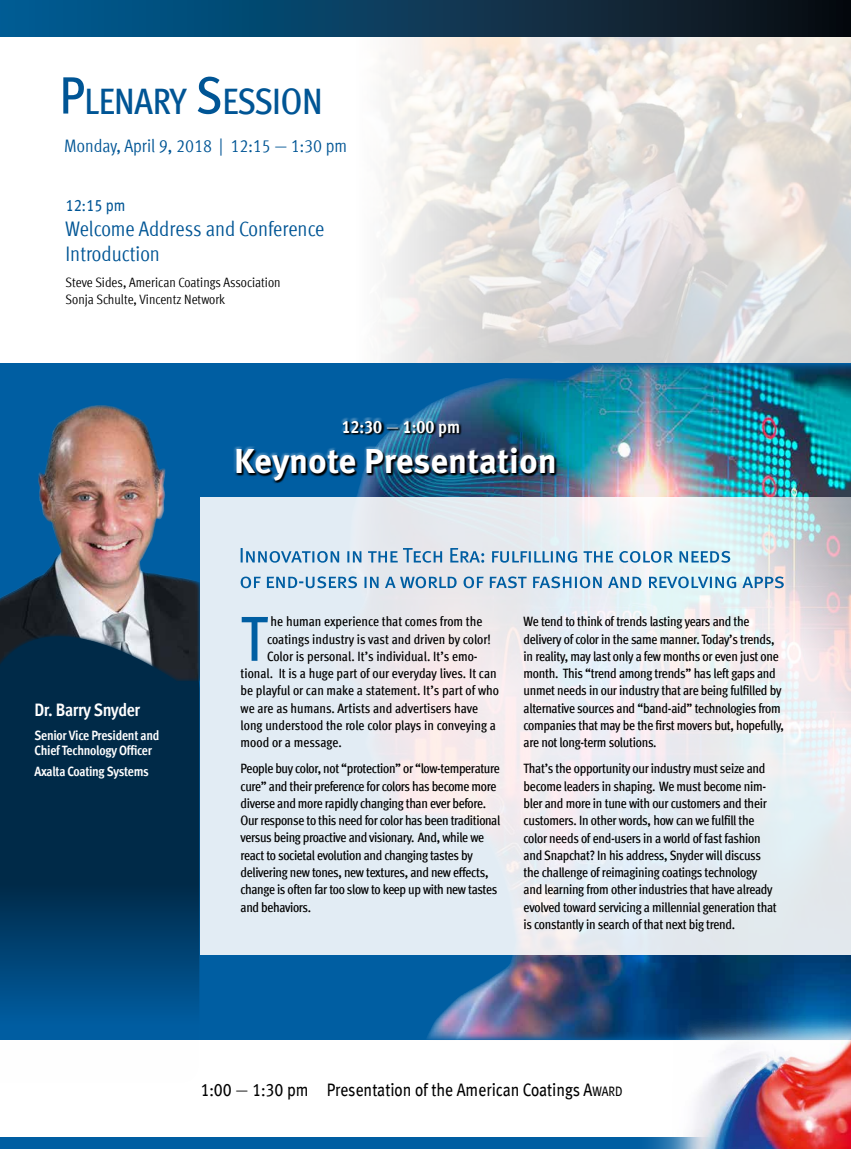
<style>
.page{position:relative;width:851px;height:1149px;background:#fff}
.page>*{position:absolute;margin:0;border:0;box-sizing:border-box;transform-origin:0 0}
.t1{font:500 condensed 63.6px "Meta Offc";color:#005ea2}
.t2{font:500 condensed 36.75px "Meta Offc";letter-spacing:-.01em;color:#005595}
.t3{font:700 34.5px "Meta Hebrew";color:#fff}
.t4{font:condensed 21px/25.2px "Meta Offc";color:#005595}
.t5{font:condensed 18px "Meta Offc";color:#000}
.t6{font:condensed 18px "Meta Offc";color:#005595}
.t7{font:700 condensed 18px "Meta Offc";letter-spacing:-.02em;color:#fff}
.t8{font:condensed 16.5px "Meta Offc";color:#005595}
.t9{font:500 condensed 13.5px/17.2px "Meta Offc";letter-spacing:-.025em;color:#000}
.t10{font:500 condensed 13.5px "Meta Offc";color:#000}
.t11{font:500 condensed 13.5px "Meta Offc";letter-spacing:-.005em;color:#000}
.t12{font:condensed 13.5px/17.2px "Meta Offc";color:#000}
.t13{font:700 condensed 13.5px/15px "Meta Offc";letter-spacing:-.02em;color:#fff}
.s1{font-size:52.5px}
.s2{font-weight:400}
.s3{font-style:inherit}
.s4{font-size:13.65px}
</style>
<div class="page">
<img style="left:284px;top:36px;width:566px;height:327px">
<img style="left:0;top:363px;width:850px;height:676px">
<img style="left:403px;top:364px;width:193px;height:58px">
<img style="left:679px;top:1009px;width:171px;height:4px">
<img style="left:668px;top:1013px;width:182px;height:124px">
<div style="left:0;top:0;width:850px;height:36px;background:linear-gradient(to right,#006199,#130f12)"></div>
<svg style="left:0;top:1137px;width:850px;height:11px;background:#1f5c99"></svg>
<svg style="left:0;top:619px;width:199px;height:421px;background:#06375b"></svg>
<svg style="left:200px;top:497px;width:650px;height:457px;background:#e7ebf0"></svg>
<svg style="left:240px;top:548px;width:490px;height:14px;background:#a4c4da"></svg>
<svg style="left:240px;top:576px;width:543px;height:12px;background:#95bad5"></svg>
<img style="left:58px;top:404px;width:43px;height:19px">
<div style="left:233px;top:417px;width:323px;height:64px;background:#fff;opacity:.34"></div>
<div style="left:233px;top:419px;width:324px;height:65px;background:#000;opacity:.75"></div>
<h2 class="t2" style="left:59px;top:80px;width:265px"><span class="s1">P</span>LENARY <span class="s1">S</span>ESSION</h2>
<h3 class="t6" style="left:64px;top:136px;width:284px">Monday, April 9, 2018 | 12:15 — 1:30 pm</h3>
<p class="t8" style="left:65px;top:195px;width:62px">12:15 pm</p>
<h3 class="t4" style="left:65px;top:216px;width:260px">Welcome Address and Conference<br>Introduction</h3>
<p class="t12" style="left:65px;top:273px;width:216px">Steve Sides, American Coatings Association<br>Sonja Schulte, Vincentz Network</p>
<h3 class="t7" style="left:34px;top:698px;width:107px">Dr. Barry Snyder</h3>
<p class="t13" style="left:34px;top:727px;width:126px">Senior Vice President and<br>Chief Technology Officer</p>
<p class="t13" style="left:34px;top:763px;width:116px">Axalta Coating Systems</p>
<h3 class="t7" style="left:341px;top:416px;width:120px">12:30 <span class="s2">—</span> 1:00 pm</h3>
<h3 class="t3" style="left:234px;top:439px;width:324px">Keynote Presentation</h3>
<h1 class="t1" style="left:240px;top:602px;width:28px">T</h1>
<p class="t10" style="left:270px;top:613px;width:213px">he human experience that comes from the</p>
<p class="t11" style="left:267px;top:631px;width:225px">coatings industry is vast and driven by color!</p>
<p class="t10" style="left:267px;top:648px;width:212px">Color is personal. It’s individual. It’s emo-</p>
<p class="t10" style="left:240px;top:665px;width:258px">tional. It is a huge part of our everyday lives. It can</p>
<p class="t10" style="left:240px;top:682px;width:260px">be playful or can make a statement. It’s part of who</p>
<p class="t11" style="left:240px;top:700px;width:239px">we are as humans. Artists and advertisers have</p>
<p class="t10" style="left:240px;top:717px;width:257px">long understood the role color plays in conveying a</p>
<p class="t10" style="left:240px;top:734px;width:103px">mood or a message.</p>
<p class="t9" style="left:240px;top:759px;width:261px">People buy color, not “protection” or “low-temperature cure” and their preference for colors has become more diverse and more rapidly changing than ever before.<br>Our response to this need for color has been traditional versus being proactive and visionary. And, while we react to societal evolution and changing tastes by delivering new tones, new textures, and new effects, change is often far too slow to keep up with new tastes and behaviors.</p>
<p class="t9" style="left:523px;top:612px;width:262px">We tend to think of trends lasting years and the delivery of color in the same manner. Today’s trends, in reality, may last only a few months or even just one month. This “trend among trends” has left gaps and unmet needs in our industry that are being fulfilled by alternative sources and “band-aid” technologies from companies that may be the first movers but, hopefully, are not long-term solutions.</p>
<p class="t9" style="left:523px;top:759px;width:255px">That’s the opportunity our industry must seize and become leaders in shaping. We must become nim&shy;bler and more in tune with our customers and their customers. In other words, how can we fulfill the color needs of end-users in a world of fast fashion and Snapchat? In his address, Snyder will discuss the challenge of reimagining coatings technology and learning from other industries that have already evolved toward servicing a millennial generation that is constantly in search of that next big trend.</p>
<h3 class="t5" style="left:200px;top:1079px;width:423px">1:00 <span class="s3">—</span> 1:30 pm Presentation of the American Coatings <span class="s3">A</span><span class="s4">WARD</span></h3>
</div>
